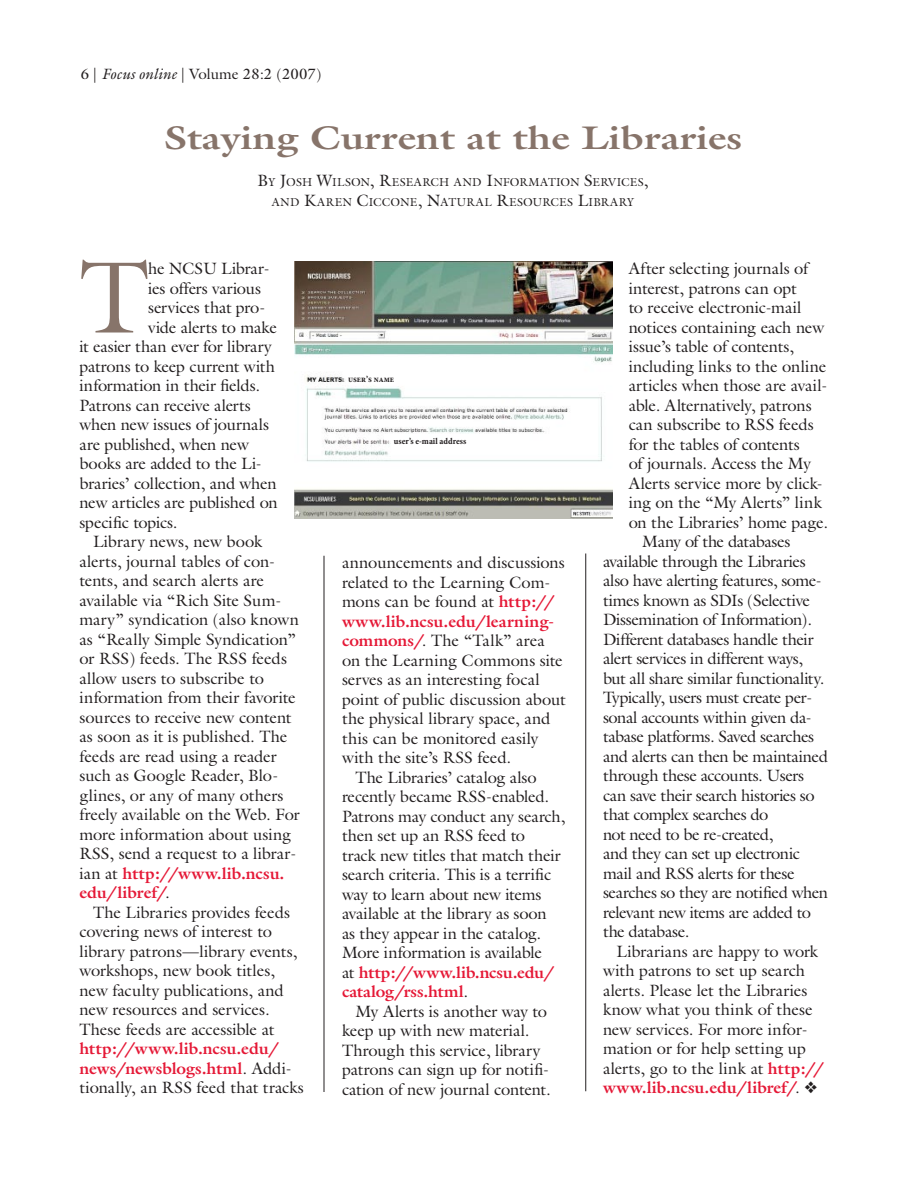
<style>
.page{position:relative;width:918px;height:1188px;background:#fff}
.page>*{position:absolute;margin:0;border:0;box-sizing:border-box;transform-origin:0 0}
.Body_text{font:102.6px "Galliard";color:#87746a}
.Headline_Red{font:700 33px "Galliard";color:#87746a;scale:1.2 1}
.Body_text-2{font:16.5px/19.5px "Galliard";letter-spacing:-.01em;color:#231f20}
.Body_text-3{font:16.5px/19.5px "Galliard";letter-spacing:.015em;color:#231f20}
.t1{font:15px "Galliard";color:#231f20}
.Author_credit{font:11.55px/19.5px "Galliard";letter-spacing:.025em;color:#231f20;text-align:center}
.Cutline{font:700 condensed 9px "Minion Pro";color:#231f20}
.s1{font-style:italic}
.s2{font-size:16.5px}
.s3{font-weight:700;color:#e51836}
</style>
<div class="page">
<img style="left:294px;top:261px;width:319px;height:258px">
<hr style="left:324px;top:556px;width:1px;height:536px;background:#231f20">
<hr style="left:585px;top:554px;width:1px;height:537px;background:#231f20">
<p class="t1" style="left:81px;top:65px;width:242px">6 | <span class="s1">Focus online</span> | Volume 28:2 (2007)</p>
<p class="Headline_Red" style="left:164px;top:116px;width:484px">Staying Current at the Libraries</p>
<p class="Author_credit" style="left:258px;top:172px;width:392px"><span class="s2">B</span>Y <span class="s2">J</span>OSH <span class="s2">W</span>ILSON<span class="s2">, R</span>ESEARCH AND <span class="s2">I</span>NFORMATION <span class="s2">S</span>ERVICES<span class="s2">,<br></span>AND <span class="s2">K</span>AREN <span class="s2">C</span>ICCONE<span class="s2">, N</span>ATURAL <span class="s2">R</span>ESOURCES <span class="s2">L</span>IBRARY</p>
<p class="Body_text" style="left:80px;top:233px;width:68px">T</p>
<p class="Body_text-2" style="left:148px;top:258px;width:123px">he NCSU Librar-</p>
<p class="Body_text-2" style="left:148px;top:278px;width:114px">ies offers various</p>
<p class="Body_text-2" style="left:148px;top:297px;width:119px">services that pro-</p>
<p class="Body_text-2" style="left:148px;top:317px;width:130px">vide alerts to make</p>
<p class="Body_text-2" style="left:80px;top:336px;width:194px">it easier than ever for library</p>
<p class="Body_text-2" style="left:80px;top:356px;width:197px">patrons to keep current with</p>
<p class="Body_text-2" style="left:80px;top:375px;width:182px">information in their fields.</p>
<p class="Body_text-2" style="left:80px;top:395px;width:173px">Patrons can receive alerts</p>
<p class="Body_text-2" style="left:80px;top:414px;width:191px">when new issues of journals</p>
<p class="Body_text-2" style="left:80px;top:434px;width:171px">are published, when new</p>
<p class="Body_text-2" style="left:80px;top:453px;width:184px">books are added to the Li-</p>
<p class="Body_text-2" style="left:80px;top:473px;width:199px">braries’ collection, and when</p>
<p class="Body_text-2" style="left:80px;top:492px;width:200px">new articles are published on</p>
<p class="Body_text-2" style="left:80px;top:512px;width:100px">specific topics.</p>
<p class="Body_text-3" style="left:80px;top:531px;width:221px;text-indent:14px">Library news, new book alerts, journal tables of con&shy;tents, and search alerts are available via “Rich Site Sum&shy;mary” syndication (also known as “Really Simple Syndication” or RSS ) feeds. The RSS</p>
<p class="Body_text-2" style="left:80px;top:648px;width:222px;text-indent:172px">feeds allow users to subscribe to information from their favorite sources to receive new content as soon as it is published. The feeds are read using a reader such as Google Reader, Blo&shy;glines, or any of many others freely available on the Web. For more information about using<br>RSS , send a request to a librar&shy;ian at <span class="s3">http://www.lib.ncsu. edu/libref/</span>.</p>
<p class="Body_text-2" style="left:80px;top:902px;width:219px;text-indent:14px">The Libraries provides feeds covering news of interest to library patrons—library events, workshops, new book titles, new faculty publications, and new resources and services.<br>These feeds are accessible at <span class="s3">http://www.lib.ncsu.edu/ news/newsblogs.html</span>. Addi&shy;tionally, an RSS</p>
<p class="Body_text-2" style="left:197px;top:1077px;width:109px">feed that tracks</p>
<p class="Cutline" style="left:348px;top:373px;width:48px">user’s name</p>
<p class="Cutline" style="left:394px;top:435px;width:74px">user’s e-mail address</p>
<p class="Body_text-2" style="left:342px;top:552px;width:225px">announcements and discussions related to the Learning Com&shy;mons can be found at <span class="s3">http:// www.lib.ncsu.edu/learning&shy;commons/</span>. The “Talk” area on the Learning Commons site serves as an interesting focal point of public discussion about the physical library space, and this can be monitored easily with the site’s RSS</p>
<p class="Body_text-2" style="left:477px;top:747px;width:35px">feed.</p>
<p class="Body_text-2" style="left:342px;top:767px;width:225px;text-indent:14px">The Libraries’ catalog also recently became RSS -enabled.<br>Patrons may conduct any search, then set up an RSS</p>
<p class="Body_text-2" style="left:342px;top:825px;width:220px;text-indent:136px">feed to track new titles that match their search criteria. This is a terrific way to learn about new items available at the library as soon as they appear in the catalog.<br>More information is available<br>at <span class="s3">http://www.lib.ncsu.edu/ catalog/rss.html</span>.</p>
<p class="Body_text-2" style="left:342px;top:1001px;width:210px;text-indent:14px">My Alerts is another way to keep up with new material.<br>Through this service, library patrons can sign up for notifi&shy;cation of new journal content.</p>
<p class="Body_text-2" style="left:629px;top:258px;width:200px">After selecting journals of interest, patrons can opt<br>to receive electronic-mail notices containing each new issue’s table of contents, including links to the online articles when those are avail&shy;able. Alternatively, patrons can subscribe to RSS</p>
<p class="Body_text-2" style="left:629px;top:414px;width:201px;text-indent:150px">feeds for the tables of contents<br>of journals. Access the My<br>Alerts service more by click&shy;ing on the “My Alerts” link on the Libraries’ home page.</p>
<p class="Body_text-2" style="left:603px;top:531px;width:226px;text-indent:39px">Many of the databases available through the Libraries also have alerting features, some&shy;times known as SDIs (Selective<br>Dissemination of Information).<br>Different databases handle their alert services in different ways, but all share similar functionality.<br>Typically, users must create per&shy;sonal accounts within given da&shy;tabase platforms. Saved searches and alerts can then be maintained through these accounts. Users can save their search histories so that complex searches do<br>not need to be re-created,<br>and they can set up electronic mail and RSS</p>
<p class="Body_text-2" style="left:603px;top:863px;width:226px;text-indent:95px">alerts for these searches so they are notified when relevant new items are added to the database.</p>
<p class="Body_text-2" style="left:603px;top:941px;width:223px;text-indent:14px">Librarians are happy to work with patrons to set up search alerts. Please let the Libraries know what you think of these new services. For more infor&shy;mation or for help setting up alerts, go to the link at <span class="s3">http:// www.lib.ncsu.edu/libref/</span>. ❖</p>
</div>
